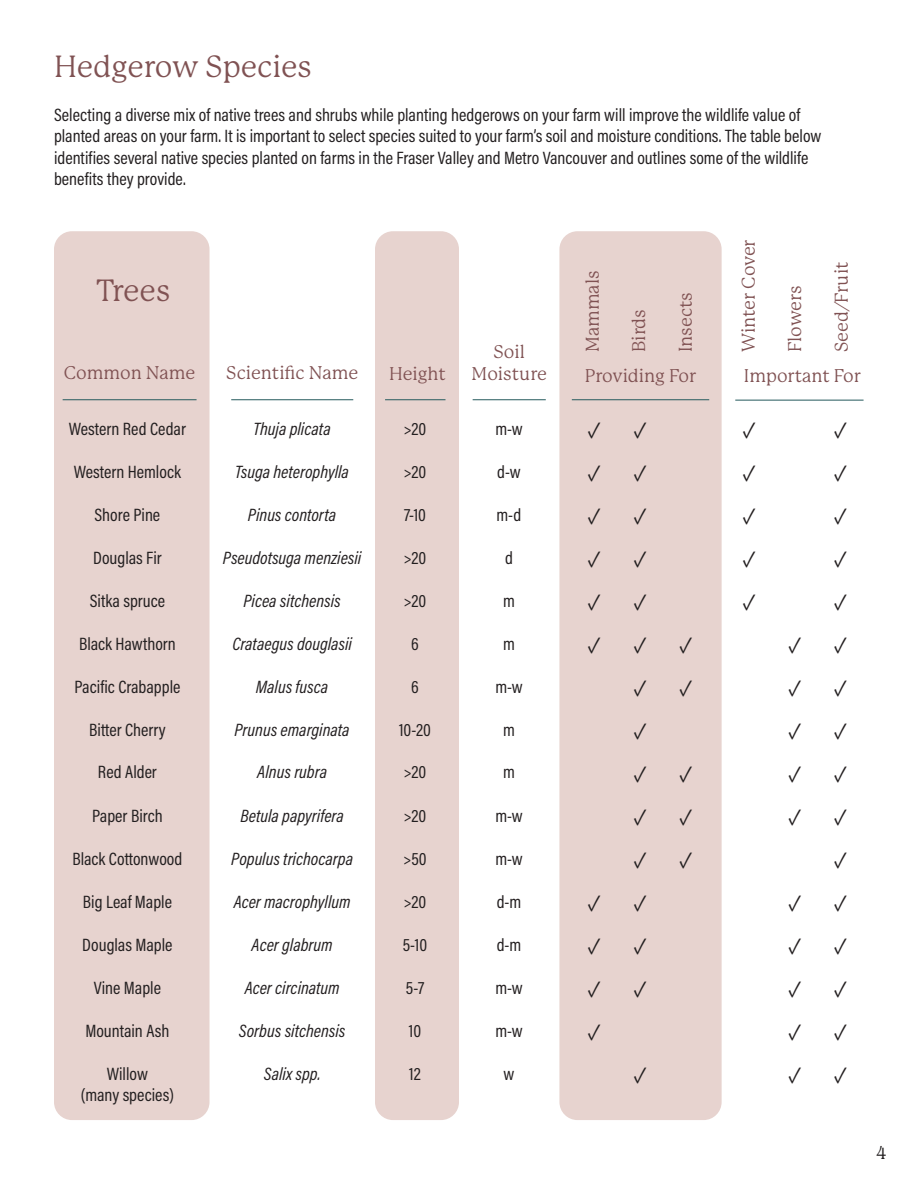
<style>
.page{position:relative;width:918px;height:1188px;background:#fff}
.page>*{position:absolute;margin:0;border:0;box-sizing:border-box;transform-origin:0 0}
.t1{font:30px "P22 Mackinac Pro";color:#805253}
.t2{font:22.5px "Acumin Pro Cond";color:#231f20}
.t3{font:18px/21.6px "Acumin Pro Cond";color:#231f20}
.t4{font:italic 18px "Acumin Pro Cond";color:#231f20}
.t5{font:18px/21.6px "P22 Mackinac Pro";color:#805253;text-align:center}
.t6{font:18px "P22 Mackinac Pro";color:#231f20}
</style>
<div class="page">
<div style="left:54px;top:231px;width:156px;height:889px;background:#e7d3cf;border-radius:18px"></div>
<div style="left:375px;top:231px;width:84px;height:889px;background:#e7d3cf;border-radius:18px"></div>
<div style="left:559px;top:231px;width:163px;height:889px;background:#e7d3cf;border-radius:18px"></div>
<hr style="left:63px;top:399px;width:134px;height:1px;background:#24595c">
<hr style="left:231px;top:399px;width:122px;height:1px;background:#24595c">
<hr style="left:385px;top:399px;width:61px;height:1px;background:#24595c">
<hr style="left:473px;top:399px;width:73px;height:1px;background:#24595c">
<hr style="left:572px;top:399px;width:137px;height:1px;background:#24595c">
<hr style="left:735px;top:400px;width:129px;height:1px;background:#24595c">
<h1 class="t1" style="left:54px;top:50px;width:259px">Hedgerow Species</h1>
<p class="t3" style="left:54px;top:103px;width:769px">Selecting a diverse mix of native trees and shrubs while planting hedgerows on your farm will improve the wildlife value of planted areas on your farm. It is important to select species suited to your farm’s soil and moisture conditions. The table below identifies several native species planted on farms in the Fraser Valley and Metro Vancouver and outlines some of the wildlife benefits they provide.</p>
<p class="t5" style="left:738px;top:352px;width:114px;rotate:-90deg">Winter Cover</p>
<p class="t5" style="left:831px;top:352px;width:92px;rotate:-90deg">Seed/Fruit</p>
<p class="t5" style="left:582px;top:352px;width:83px;rotate:-90deg">Mammals</p>
<h1 class="t1" style="left:96px;top:274px;width:75px">Trees</h1>
<p class="t5" style="left:784px;top:352px;width:68px;rotate:-90deg">Flowers</p>
<p class="t5" style="left:675px;top:352px;width:62px;rotate:-90deg">Insects</p>
<p class="t5" style="left:628px;top:352px;width:44px;rotate:-90deg">Birds</p>
<p class="t5" style="left:472px;top:341px;width:77px">Soil<br>Moisture</p>
<p class="t5" style="left:64px;top:362px;width:133px">Common Name</p>
<p class="t5" style="left:226px;top:362px;width:134px">Scientific Name</p>
<p class="t5" style="left:585px;top:365px;width:113px">Providing For</p>
<p class="t5" style="left:744px;top:365px;width:119px">Important For</p>
<p class="t5" style="left:389px;top:363px;width:58px">Height</p>
<p class="t3" style="left:69px;top:418px;width:119px">Western Red Cedar</p>
<p class="t4" style="left:254px;top:417px;width:79px">Thuja plicata</p>
<p class="t3" style="left:404px;top:418px;width:24px">&gt;20</p>
<p class="t3" style="left:495px;top:418px;width:29px">m-w</p>
<p class="t2" style="left:588px;top:416px;width:60px">✓ ✓</p>
<p class="t2" style="left:742px;top:416px;width:15px">✓</p>
<p class="t2" style="left:834px;top:416px;width:15px">✓</p>
<p class="t3" style="left:74px;top:461px;width:109px">Western Hemlock</p>
<p class="t4" style="left:235px;top:460px;width:115px">Tsuga heterophylla</p>
<p class="t3" style="left:404px;top:461px;width:24px">&gt;20</p>
<p class="t3" style="left:497px;top:461px;width:25px">d-w</p>
<p class="t2" style="left:588px;top:459px;width:60px">✓ ✓</p>
<p class="t2" style="left:742px;top:459px;width:15px">✓</p>
<p class="t2" style="left:834px;top:459px;width:15px">✓</p>
<p class="t3" style="left:95px;top:504px;width:67px">Shore Pine</p>
<p class="t4" style="left:248px;top:503px;width:90px">Pinus contorta</p>
<p class="t3" style="left:404px;top:504px;width:24px">7-10</p>
<p class="t3" style="left:497px;top:504px;width:26px">m-d</p>
<p class="t2" style="left:588px;top:502px;width:60px">✓ ✓</p>
<p class="t2" style="left:742px;top:502px;width:15px">✓</p>
<p class="t2" style="left:834px;top:502px;width:15px">✓</p>
<p class="t3" style="left:93px;top:547px;width:70px">Douglas Fir</p>
<p class="t4" style="left:223px;top:546px;width:140px">Pseudotsuga menziesii</p>
<p class="t3" style="left:404px;top:547px;width:24px">&gt;20</p>
<p class="t3" style="left:505px;top:547px;width:9px">d</p>
<p class="t2" style="left:588px;top:545px;width:60px">✓ ✓</p>
<p class="t2" style="left:742px;top:545px;width:15px">✓</p>
<p class="t2" style="left:834px;top:545px;width:15px">✓</p>
<p class="t3" style="left:90px;top:589px;width:77px">Sitka spruce</p>
<p class="t4" style="left:244px;top:589px;width:99px">Picea sitchensis</p>
<p class="t3" style="left:404px;top:589px;width:24px">&gt;20</p>
<p class="t3" style="left:503px;top:589px;width:13px">m</p>
<p class="t2" style="left:588px;top:588px;width:60px">✓ ✓</p>
<p class="t2" style="left:742px;top:588px;width:15px">✓</p>
<p class="t2" style="left:834px;top:588px;width:15px">✓</p>
<p class="t3" style="left:79px;top:632px;width:98px">Black Hawthorn</p>
<p class="t4" style="left:232px;top:632px;width:121px">Crataegus douglasii</p>
<p class="t3" style="left:411px;top:632px;width:9px">6</p>
<p class="t3" style="left:503px;top:632px;width:13px">m</p>
<p class="t2" style="left:588px;top:631px;width:60px">✓ ✓</p>
<p class="t2" style="left:679px;top:631px;width:15px">✓</p>
<p class="t2" style="left:788px;top:631px;width:60px">✓ ✓</p>
<p class="t3" style="left:74px;top:675px;width:108px">Pacific Crabapple</p>
<p class="t4" style="left:256px;top:675px;width:74px">Malus fusca</p>
<p class="t3" style="left:411px;top:675px;width:9px">6</p>
<p class="t3" style="left:495px;top:675px;width:29px">m-w</p>
<p class="t2" style="left:633px;top:674px;width:60px">✓ ✓</p>
<p class="t2" style="left:788px;top:674px;width:60px">✓ ✓</p>
<p class="t3" style="left:89px;top:718px;width:78px">Bitter Cherry</p>
<p class="t4" style="left:235px;top:718px;width:117px">Prunus emarginata</p>
<p class="t3" style="left:399px;top:718px;width:33px">10-20</p>
<p class="t3" style="left:503px;top:718px;width:13px">m</p>
<p class="t2" style="left:633px;top:717px;width:15px">✓</p>
<p class="t2" style="left:788px;top:717px;width:60px">✓ ✓</p>
<p class="t3" style="left:98px;top:761px;width:61px">Red Alder</p>
<p class="t4" style="left:257px;top:761px;width:71px">Alnus rubra</p>
<p class="t3" style="left:404px;top:761px;width:24px">&gt;20</p>
<p class="t3" style="left:503px;top:761px;width:13px">m</p>
<p class="t2" style="left:633px;top:759px;width:60px">✓ ✓</p>
<p class="t2" style="left:788px;top:759px;width:60px">✓ ✓</p>
<p class="t3" style="left:92px;top:805px;width:72px">Paper Birch</p>
<p class="t4" style="left:240px;top:804px;width:105px">Betula papyrifera</p>
<p class="t3" style="left:404px;top:805px;width:24px">&gt;20</p>
<p class="t3" style="left:495px;top:805px;width:29px">m-w</p>
<p class="t2" style="left:633px;top:803px;width:60px">✓ ✓</p>
<p class="t2" style="left:788px;top:803px;width:60px">✓ ✓</p>
<p class="t3" style="left:72px;top:848px;width:111px">Black Cottonwood</p>
<p class="t4" style="left:231px;top:847px;width:123px">Populus trichocarpa</p>
<p class="t3" style="left:403px;top:848px;width:25px">&gt;50</p>
<p class="t3" style="left:495px;top:848px;width:29px">m-w</p>
<p class="t2" style="left:633px;top:846px;width:60px">✓ ✓</p>
<p class="t2" style="left:834px;top:846px;width:15px">✓</p>
<p class="t3" style="left:83px;top:891px;width:91px">Big Leaf Maple</p>
<p class="t4" style="left:234px;top:890px;width:118px">Acer macrophyllum</p>
<p class="t3" style="left:404px;top:891px;width:24px">&gt;20</p>
<p class="t3" style="left:497px;top:891px;width:26px">d-m</p>
<p class="t2" style="left:588px;top:889px;width:60px">✓ ✓</p>
<p class="t2" style="left:788px;top:889px;width:60px">✓ ✓</p>
<p class="t3" style="left:82px;top:934px;width:92px">Douglas Maple</p>
<p class="t4" style="left:252px;top:933px;width:82px">Acer glabrum</p>
<p class="t3" style="left:403px;top:934px;width:26px">5-10</p>
<p class="t3" style="left:497px;top:934px;width:26px">d-m</p>
<p class="t2" style="left:588px;top:932px;width:60px">✓ ✓</p>
<p class="t2" style="left:788px;top:932px;width:60px">✓ ✓</p>
<p class="t3" style="left:94px;top:976px;width:69px">Vine Maple</p>
<p class="t4" style="left:245px;top:976px;width:96px">Acer circinatum</p>
<p class="t3" style="left:406px;top:976px;width:20px">5-7</p>
<p class="t3" style="left:495px;top:976px;width:29px">m-w</p>
<p class="t2" style="left:588px;top:975px;width:60px">✓ ✓</p>
<p class="t2" style="left:788px;top:975px;width:60px">✓ ✓</p>
<p class="t3" style="left:85px;top:1019px;width:85px">Mountain Ash</p>
<p class="t4" style="left:239px;top:1019px;width:108px">Sorbus sitchensis</p>
<p class="t3" style="left:409px;top:1019px;width:14px">10</p>
<p class="t3" style="left:495px;top:1019px;width:29px">m-w</p>
<p class="t2" style="left:588px;top:1018px;width:15px">✓</p>
<p class="t2" style="left:788px;top:1018px;width:60px">✓ ✓</p>
<p class="t3" style="left:81px;top:1062px;width:95px;text-align:center">Willow<br>(many species)</p>
<p class="t4" style="left:264px;top:1062px;width:58px">Salix spp.</p>
<p class="t3" style="left:409px;top:1062px;width:13px">12</p>
<p class="t3" style="left:504px;top:1062px;width:12px">w</p>
<p class="t2" style="left:633px;top:1061px;width:15px">✓</p>
<p class="t2" style="left:788px;top:1061px;width:60px">✓ ✓</p>
<p class="t6" style="left:876px;top:1143px;width:13px">4</p>
</div>
